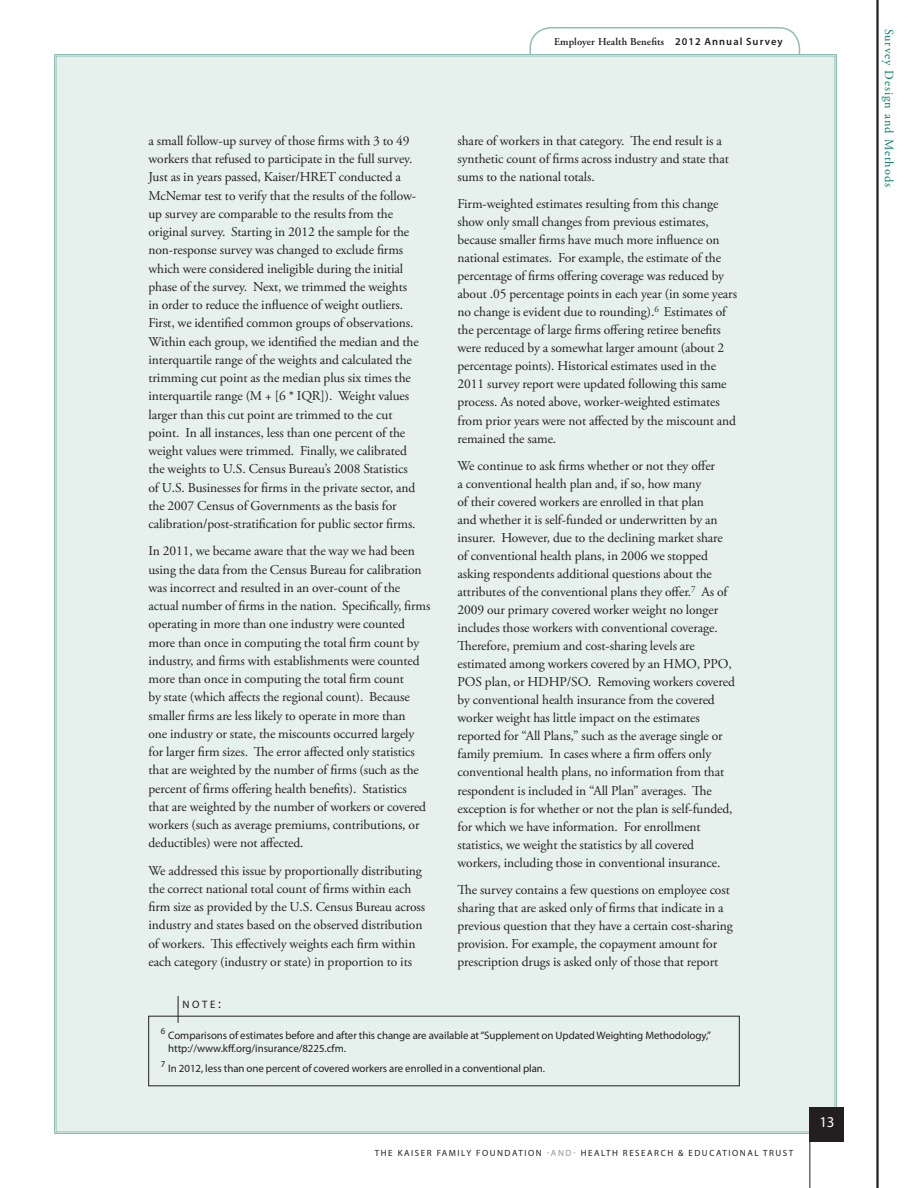
<style>
.page{position:relative;width:918px;height:1188px;background:#fff}
.page>*{position:absolute;margin:0;border:0;box-sizing:border-box;transform-origin:0 0}
.t1{font:15px "Myriad Pro";color:#fff}
._03_-_Text{font:13.5px/18.3px "Adobe Garamond Pro";letter-spacing:-.005em;color:#231f20}
.t2{font:12.3px "Adobe Garamond Pro";letter-spacing:.075em;color:#007d67}
._04_-_Note_Source{font:10.8px/13.5px "Myriad Pro";letter-spacing:-.005em;color:#231f20}
.t3{font:10.8px "Myriad Pro Regular SC800";color:#231f20}
.t4{font:600 10.5px "Adobe Garamond Pro";letter-spacing:.01em;color:#231f20}
.t5{font:9px "Myriad Pro";letter-spacing:.17em;color:#231f20}
.s1{font-family:"Myriad Pro"}
.s2{font-size:13.5px}
.s3{color:#919396}
</style>
<div class="page">
<div style="left:530px;top:27px;width:270px;height:47px;border:2px solid #8fbeb5;border-radius:21px"></div>
<div style="left:54px;top:53px;width:783px;height:1082px;background:#e6f0ed"></div>
<hr style="left:876px;top:0;width:3px;height:1188px;background:#231f20">
<div style="left:810px;top:1107px;width:34px;height:34px;background:#231f20"></div>
<hr style="left:810px;top:1107px;width:1px;height:81px;background:#231f20">
<svg style="left:178px;top:996px;width:1px;height:27px"></svg>
<p class="t4" style="left:554px;top:36px;width:230px">Employer Health Benefits <span class="s1">2012 Annual Survey</span></p>
<p class="_03_-_Text" style="left:148px;top:132px;width:272px">a small follow-up survey of those firms with 3 to 49 workers that refused to participate in the full survey.<br>Just as in years passed, Kaiser/HRET conducted a McNemar test to verify that the results of the follow&shy;up survey are comparable to the results from the original survey. Starting in 2012 the sample for the non-response survey was changed to exclude firms which were considered ineligible during the initial phase of the survey. Next, we trimmed the weights in order to reduce the influence of weight outliers.<br>First, we identified common groups of observations.<br>Within each group, we identified the median and the interquartile range of the weights and calculated the trimming cut point as the median plus six times the interquartile range (M + [6 * IQR]). Weight values larger than this cut point are trimmed to the cut point. In all instances, less than one percent of the weight values were trimmed. Finally, we calibrated the weights to U.S. Census Bureau’s 2008 Statistics of U.S. Businesses for firms in the private sector, and the 2007 Census of Governments as the basis for calibration/post-stratification for public sector firms.</p>
<p class="_03_-_Text" style="left:148px;top:542px;width:283px">In 2011, we became aware that the way we had been using the data from the Census Bureau for calibration was incorrect and resulted in an over-count of the actual number of firms in the nation. Specifically, firms operating in more than one industry were counted more than once in computing the total firm count by industry, and firms with establishments were counted more than once in computing the total firm count<br>by state (which affects the regional count). Because smaller firms are less likely to operate in more than<br>one industry or state, the miscounts occurred largely for larger firm sizes. The error affected only statistics that are weighted by the number of firms (such as the percent of firms offering health benefits). Statistics that are weighted by the number of workers or covered workers (such as average premiums, contributions, or deductibles) were not affected.</p>
<p class="_03_-_Text" style="left:148px;top:862px;width:278px">We addressed this issue by proportionally distributing the correct national total count of firms within each firm size as provided by the U.S. Census Bureau across industry and states based on the observed distribution of workers. This effectively weights each firm within each category (industry or state) in proportion to its</p>
<p class="t3" style="left:182px;top:998px;width:40px">NOTE<span class="s2">:</span></p>
<p class="_03_-_Text" style="left:458px;top:132px;width:273px">share of workers in that category. The end result is a synthetic count of firms across industry and state that sums to the national totals.</p>
<p class="_03_-_Text" style="left:458px;top:195px;width:281px">Firm-weighted estimates resulting from this change show only small changes from previous estimates, because smaller firms have much more influence on national estimates. For example, the estimate of the percentage of firms offering coverage was reduced by about .05 percentage points in each year (in some years no change is evident due to rounding).<sup>6</sup> Estimates of the percentage of large firms offering retiree benefits were reduced by a somewhat larger amount (about 2 percentage points). Historical estimates used in the 2011 survey report were updated following this same process. As noted above, worker-weighted estimates from prior years were not affected by the miscount and remained the same.</p>
<p class="_03_-_Text" style="left:458px;top:457px;width:279px">We continue to ask firms whether or not they offer<br>a conventional health plan and, if so, how many<br>of their covered workers are enrolled in that plan<br>and whether it is self-funded or underwritten by an insurer. However, due to the declining market share of conventional health plans, in 2006 we stopped asking respondents additional questions about the attributes of the conventional plans they offer.<sup>7</sup> As of 2009 our primary covered worker weight no longer includes those workers with conventional coverage.<br>Therefore, premium and cost-sharing levels are estimated among workers covered by an HMO, PPO, POS plan, or HDHP/SO. Removing workers covered by conventional health insurance from the covered worker weight has little impact on the estimates reported for “All Plans,” such as the average single or family premium. In cases where a firm offers only conventional health plans, no information from that respondent is included in “All Plan” averages. The exception is for whether or not the plan is self-funded, for which we have information. For enrollment statistics, we weight the statistics by all covered workers, including those in conventional insurance.</p>
<p class="_03_-_Text" style="left:458px;top:881px;width:277px">The survey contains a few questions on employee cost sharing that are asked only of firms that indicate in a previous question that they have a certain cost-sharing provision. For example, the copayment amount for prescription drugs is asked only of those that report</p>
<p class="_04_-_Note_Source" style="left:168px;top:1028px;width:544px;text-indent:-7px"><sup>6</sup> Comparisons of estimates before and after this change are available at “Supplement on Updated Weighting Methodology,” http://www.kff.org/insurance/8225.cfm.</p>
<p class="_04_-_Note_Source" style="left:161px;top:1061px;width:386px"><sup>7</sup> In 2012, less than one percent of covered workers are enrolled in a conventional plan.</p>
<p class="t5" style="left:375px;top:1147px;width:420px">THE KAISER FAMILY FOUNDATION <span class="s3">-AND-</span> HEALTH RESEARCH &amp; EDUCATIONAL TRUST</p>
<p class="t1" style="left:819px;top:1113px;width:17px">13</p>
<p class="t2" style="left:896px;top:28px;width:160px;rotate:90deg">Survey Design and Methods</p>
</div>
